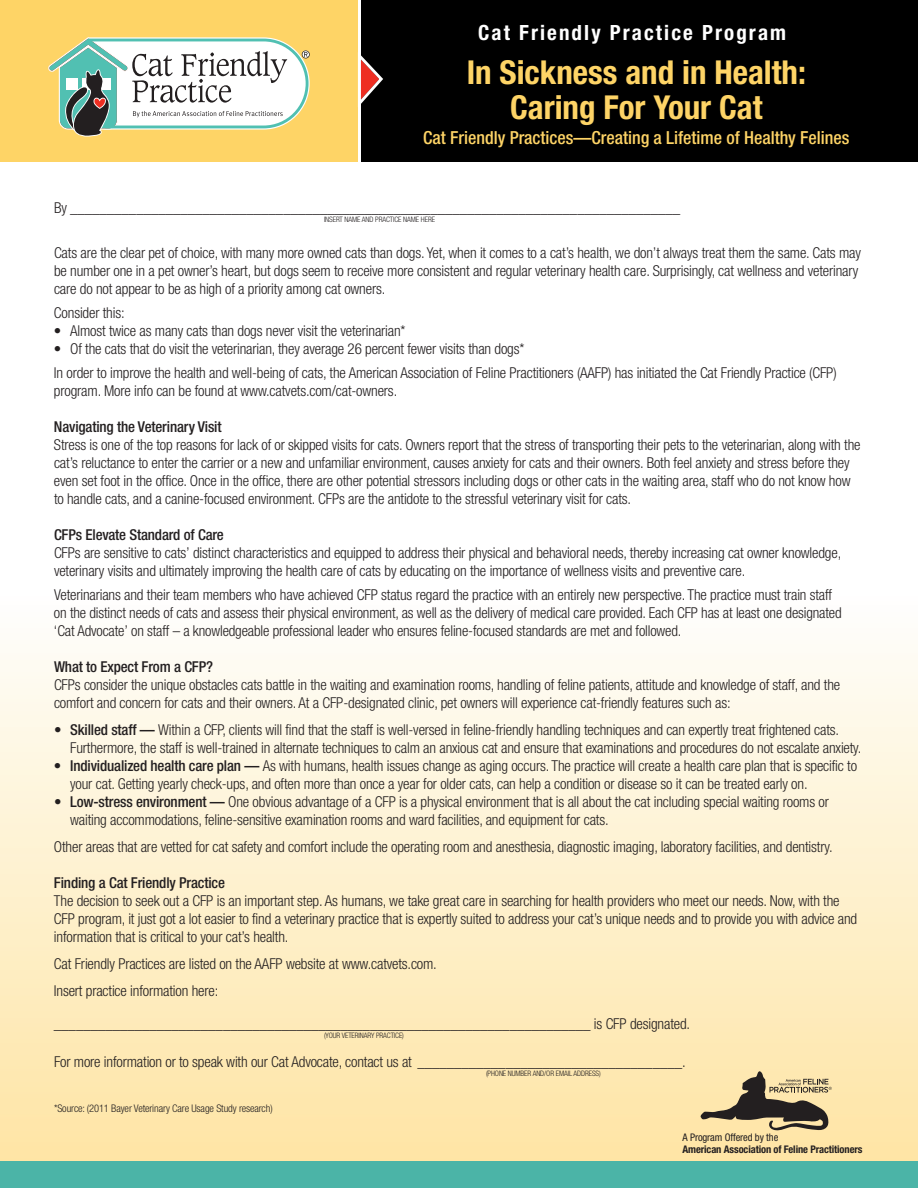
<style>
.page{position:relative;width:918px;height:1188px;background:#fff}
.page>*{position:absolute;margin:0;border:0;box-sizing:border-box;transform-origin:0 0}
.t1{font:700 condensed 33px/34.5px "Helvetica Neue";color:#fed466;text-align:center}
.t2{font:700 condensed 21px "Helvetica Neue";letter-spacing:.1em;color:#fff}
.t3{font:500 condensed 18px "Helvetica Neue";color:#fed466}
.t4{font:300 condensed 15px/18px "Helvetica Neue";letter-spacing:-.01em;color:#231f20}
.t5{font:500 condensed 15px "Helvetica Neue";letter-spacing:-.01em;color:#231f20}
.t6{font:300 condensed 10.5px "Helvetica Neue";letter-spacing:-.01em;color:#231f20}
.t7{font:700 condensed 10.5px "Helvetica Neue";letter-spacing:-.01em;color:#231f20}
.t8{font:condensed 10.5px "Helvetica Neue";letter-spacing:-.01em;color:#231f20}
.t9{font:300 condensed 7.5px "Helvetica Neue";letter-spacing:-.01em;color:#231f20}
.s1{font-weight:500}
</style>
<div class="page">
<div style="left:0;top:0;width:358px;height:162px;background:#fed466"></div>
<svg style="left:48px;top:37px;width:262px;height:100px;background:#cad3c0"></svg>
<div style="left:361px;top:0;width:557px;height:162px;background:#000"></div>
<svg style="left:360px;top:55px;width:23px;height:49px"></svg>
<div style="left:0;top:1161px;width:918px;height:27px;background:#4bb4a7"></div>
<svg style="left:701px;top:1071px;width:131px;height:59px;background:#ab9b78"></svg>
<h2 class="t2" style="left:478px;top:25px;width:310px">Cat Friendly Practice Program</h2>
<h1 class="t1" style="left:467px;top:58px;width:341px">In Sickness and in Health:<br>Caring For Your Cat</h1>
<p class="t3" style="left:423px;top:131px;width:428px">Cat Friendly Practices—Creating a Lifetime of Healthy Felines</p>
<p class="t4" style="left:54px;top:200px;width:628px">By ___________________________________________________________________________________</p>
<p class="t9" style="left:324px;top:217px;width:113px">INSERT NAME AND PRACTICE NAME HERE</p>
<p class="t4" style="left:54px;top:245px;width:809px">Cats are the clear pet of choice, with many more owned cats than dogs. Yet, when it comes to a cat’s health, we don’t always treat them the same. Cats may be number one in a pet owner’s heart, but dogs seem to receive more consistent and regular veterinary health care. Surprisingly, cat wellness and veterinary care do not appear to be as high of a priority among cat owners.</p>
<p class="t4" style="left:54px;top:305px;width:72px">Consider this:</p>
<p class="t4" style="left:54px;top:323px;width:353px">• Almost twice as many cats than dogs never visit the veterinarian*</p>
<p class="t4" style="left:54px;top:338px;width:784px;line-height:24px">• Of the cats that do visit the veterinarian, they average 26 percent fewer visits than dogs*<br>In order to improve the health and well-being of cats, the American Association of Feline Practitioners (AAFP) has initiated the Cat Friendly Practice (CFP)</p>
<p class="t4" style="left:54px;top:383px;width:345px">program. More info can be found at www.catvets.com/cat-owners.</p>
<p class="t5" style="left:54px;top:421px;width:169px">Navigating the Veterinary Visit</p>
<p class="t4" style="left:54px;top:437px;width:808px">Stress is one of the top reasons for lack of or skipped visits for cats. Owners report that the stress of transporting their pets to the veterinarian, along with the cat’s reluctance to enter the carrier or a new and unfamiliar environment, causes anxiety for cats and their owners. Both feel anxiety and stress before they even set foot in the office. Once in the office, there are other potential stressors including dogs or other cats in the waiting area, staff who do not know how to handle cats, and a canine-focused environment. CFPs are the antidote to the stressful veterinary visit for cats.</p>
<p class="t5" style="left:54px;top:529px;width:171px">CFPs Elevate Standard of Care</p>
<p class="t4" style="left:54px;top:545px;width:789px">CFPs are sensitive to cats’ distinct characteristics and equipped to address their physical and behavioral needs, thereby increasing cat owner knowledge, veterinary visits and ultimately improving the health care of cats by educating on the importance of wellness visits and preventive care.</p>
<p class="t4" style="left:54px;top:587px;width:789px">Veterinarians and their team members who have achieved CFP status regard the practice with an entirely new perspective. The practice must train staff on the distinct needs of cats and assess their physical environment, as well as the delivery of medical care provided. Each CFP has at least one designated ‘Cat Advocate’ on staff – a knowledgeable professional leader who ensures feline-focused standards are met and followed.</p>
<p class="t5" style="left:54px;top:661px;width:161px">What to Expect From a CFP?</p>
<p class="t4" style="left:54px;top:677px;width:788px">CFPs consider the unique obstacles cats battle in the waiting and examination rooms, handling of feline patients, attitude and knowledge of staff, and the comfort and concern for cats and their owners. At a CFP-designated clinic, pet owners will experience cat-friendly features such as:</p>
<p class="t4" style="left:70px;top:722px;width:793px;text-indent:-16px">• <span class="s1">Skilled staff —</span> Within a CFP, clients will find that the staff is well-versed in feline-friendly handling techniques and can expertly treat frightened cats.<br>Furthermore, the staff is well-trained in alternate techniques to calm an anxious cat and ensure that examinations and procedures do not escalate anxiety.</p>
<p class="t4" style="left:70px;top:758px;width:788px;text-indent:-16px">• <span class="s1">Individualized health care plan —</span> As with humans, health issues change as aging occurs. The practice will create a health care plan that is specific to your cat. Getting yearly check-ups, and often more than once a year for older cats, can help a condition or disease so it can be treated early on.</p>
<p class="t4" style="left:70px;top:794px;width:760px;text-indent:-16px">• <span class="s1">Low-stress environment —</span> One obvious advantage of a CFP is a physical environment that is all about the cat including special waiting rooms or waiting accommodations, feline-sensitive examination rooms and ward facilities, and equipment for cats.</p>
<p class="t4" style="left:54px;top:839px;width:780px">Other areas that are vetted for cat safety and comfort include the operating room and anesthesia, diagnostic imaging, laboratory facilities, and dentistry.</p>
<p class="t5" style="left:54px;top:877px;width:173px">Finding a Cat Friendly Practice</p>
<p class="t4" style="left:54px;top:893px;width:805px">The decision to seek out a CFP is an important step. As humans, we take great care in searching for health providers who meet our needs. Now, with the<br>CFP program, it just got a lot easier to find a veterinary practice that is expertly suited to address your cat’s unique needs and to provide you with advice and information that is critical to your cat’s health.</p>
<p class="t4" style="left:54px;top:952px;width:384px;line-height:27px">Cat Friendly Practices are listed on the AAFP website at www.catvets.com.<br>Insert practice information here:</p>
<p class="t4" style="left:54px;top:1016px;width:638px">_________________________________________________________________________ is CFP designated.</p>
<p class="t9" style="left:324px;top:1033px;width:81px">(YOUR VETERINARY PRACTICE)</p>
<p class="t4" style="left:54px;top:1054px;width:633px">For more information or to speak with our Cat Advocate, contact us at ____________________________________.</p>
<p class="t9" style="left:486px;top:1070px;width:116px">(PHONE NUMBER AND/OR EMAIL ADDRESS)</p>
<p class="t6" style="left:54px;top:1104px;width:220px">*Source: (2011 Bayer Veterinary Care Usage Study research)</p>
<p class="t8" style="left:682px;top:1133px;width:97px">A Program Offered by the</p>
<p class="t7" style="left:682px;top:1145px;width:181px">American Association of Feline Practitioners</p>
</div>
